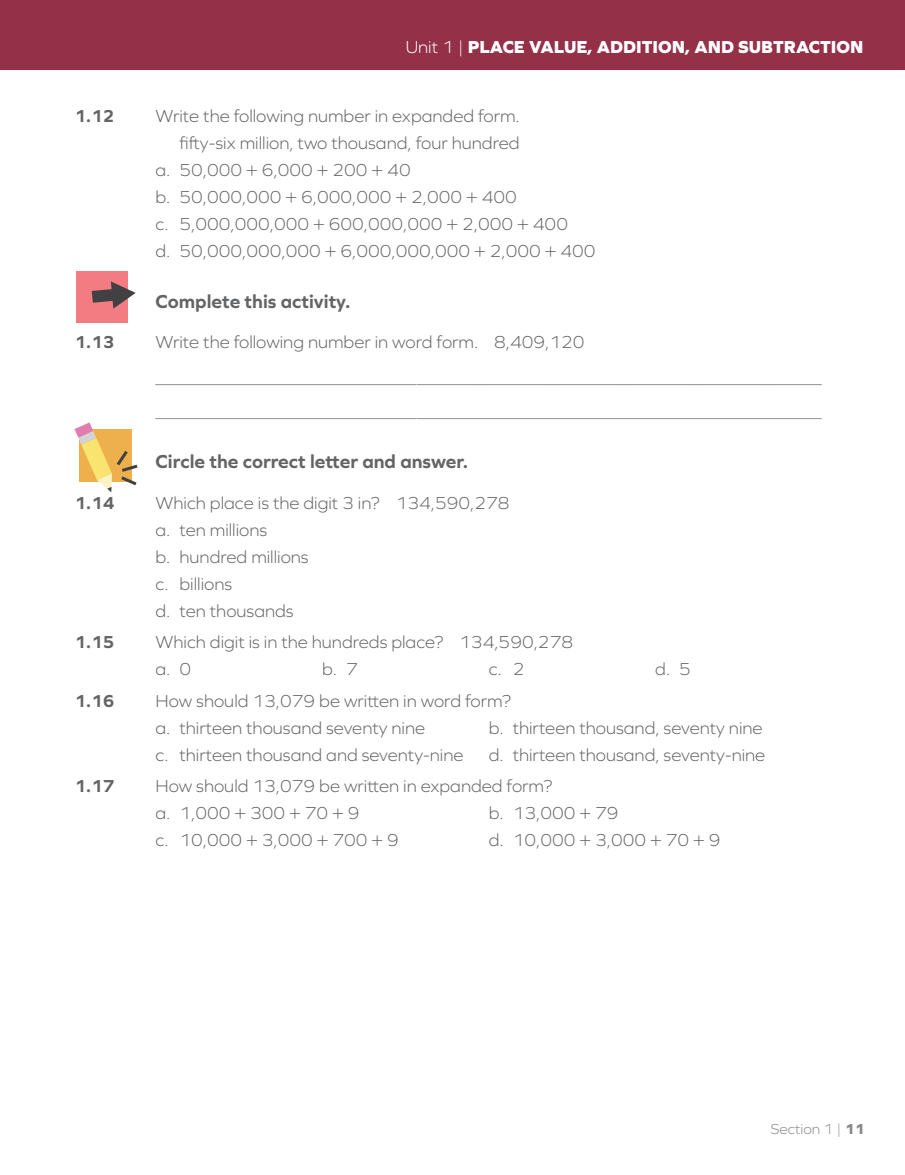
<style>
.page{position:relative;width:905px;height:1175px;background:#fff}
.page>*{position:absolute;margin:0;border:0;box-sizing:border-box;transform-origin:0 0}
.t1{font:700 19.5px "Graphie";color:#636466}
.t2{font:300 18px/27px "Graphie";color:#636466}
.t3{font:800 18px "Graphie";color:#fff}
.t4{font:700 18px "Graphie";color:#636466}
.t5{font:300 15px "Graphie";color:#87898c}
.s1{font-weight:300}
.s2{font-weight:800}
</style>
<div class="page">
<div style="left:76px;top:271px;width:52px;height:52px;background:#f37b82"></div>
<svg style="left:92px;top:281px;width:44px;height:28px"></svg>
<svg style="left:74px;top:422px;width:63px;height:70px"></svg>
<div style="left:0;top:0;width:904px;height:69px;background:#943149"></div>
<p class="t3" style="left:405px;top:36px;width:459px"><span class="s1">Unit 1 |</span> PLACE VALUE, ADDITION, AND SUBTRACTION</p>
<p class="t4" style="left:74px;top:105px;width:42px">1.12</p>
<p class="t2" style="left:155px;top:102px;width:366px">Write the following number in expanded form.</p>
<p class="t2" style="left:179px;top:129px;width:341px">fifty-six million, two thousand, four hundred</p>
<p class="t2" style="left:155px;top:156px;width:257px">a. 50,000 + 6,000 + 200 + 40</p>
<p class="t2" style="left:155px;top:183px;width:363px">b. 50,000,000 + 6,000,000 + 2,000 + 400</p>
<p class="t2" style="left:155px;top:210px;width:414px">c. 5,000,000,000 + 600,000,000 + 2,000 + 400</p>
<p class="t2" style="left:155px;top:237px;width:441px">d. 50,000,000,000 + 6,000,000,000 + 2,000 + 400</p>
<p class="t1" style="left:155px;top:289px;width:196px">Complete this activity.</p>
<p class="t4" style="left:74px;top:331px;width:42px">1.13</p>
<p class="t2" style="left:155px;top:324px;width:430px;line-height:34.5px">Write the following number in word form. 8,409,120 __________________________________________________________________________<br>__________________________________________________________________________</p>
<p class="t1" style="left:155px;top:450px;width:314px">Circle the correct letter and answer.</p>
<p class="t4" style="left:74px;top:492px;width:42px">1.14</p>
<p class="t2" style="left:155px;top:489px;width:355px">Which place is the digit 3 in? 134,590,278 a. ten millions<br>b. hundred millions<br>c. billions<br>d. ten thousands</p>
<p class="t4" style="left:74px;top:631px;width:42px">1.15</p>
<p class="t2" style="left:155px;top:628px;width:419px">Which digit is in the hundreds place? 134,590,278 a. 0</p>
<p class="t2" style="left:322px;top:655px;width:37px">b. 7</p>
<p class="t2" style="left:488px;top:655px;width:37px">c. 2</p>
<p class="t2" style="left:655px;top:655px;width:37px">d. 5</p>
<p class="t4" style="left:74px;top:690px;width:42px">1.16</p>
<p class="t2" style="left:155px;top:687px;width:357px">How should 13,079 be written in word form? a. thirteen thousand seventy nine</p>
<p class="t2" style="left:488px;top:714px;width:275px">b. thirteen thousand, seventy nine</p>
<p class="t2" style="left:155px;top:741px;width:309px">c. thirteen thousand and seventy-nine</p>
<p class="t2" style="left:488px;top:741px;width:278px">d. thirteen thousand, seventy-nine</p>
<p class="t4" style="left:74px;top:775px;width:42px">1.17</p>
<p class="t2" style="left:155px;top:772px;width:398px">How should 13,079 be written in expanded form? a. 1,000 + 300 + 70 + 9</p>
<p class="t2" style="left:488px;top:799px;width:131px">b. 13,000 + 79</p>
<p class="t2" style="left:155px;top:826px;width:245px">c. 10,000 + 3,000 + 700 + 9</p>
<p class="t2" style="left:488px;top:826px;width:233px">d. 10,000 + 3,000 + 70 + 9</p>
<p class="t5" style="left:770px;top:1120px;width:95px">Section 1 | <span class="s2">11</span></p>
</div>
